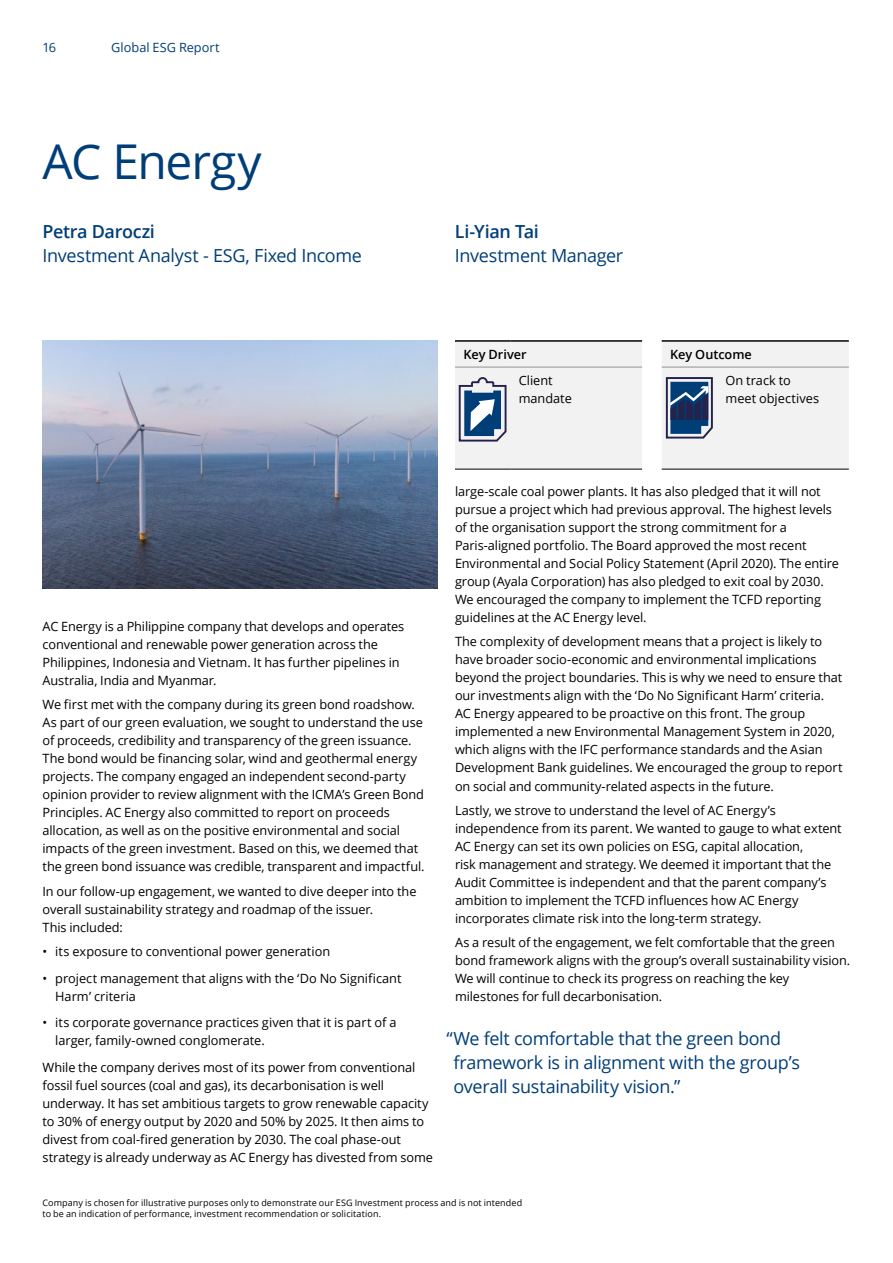
<style>
.page{position:relative;width:893px;height:1263px;background:#fff}
.page>*{position:absolute;margin:0;border:0;box-sizing:border-box;transform-origin:0 0}
.t1{font:48px "Open Sans";letter-spacing:-.025em;color:#003e78}
.t2{font:18px/24px "Open Sans";letter-spacing:-.02em;color:#003e78}
.t3{font:600 18px "Open Sans";letter-spacing:-.02em;color:#003e78}
.t4{font:12.75px/18px "Open Sans";letter-spacing:-.005em;color:#000}
.t5{font:600 12.75px "Open Sans";color:#000}
.t6{font:12.75px "Open Sans";color:#003e78}
.t7{font:9px/11.2px "Open Sans";letter-spacing:.01em;color:#000}
</style>
<div class="page">
<img style="left:43px;top:340px;width:395px;height:249px">
<hr style="left:455px;top:340px;width:55px;height:2px;background:#000">
<hr style="left:510px;top:340px;width:132px;height:2px;background:#000">
<hr style="left:455px;top:469px;width:55px;height:1px;background:#000">
<hr style="left:510px;top:469px;width:132px;height:1px;background:#000">
<svg style="left:455px;top:341px;width:187px;height:128px"></svg>
<hr style="left:662px;top:340px;width:55px;height:2px;background:#000">
<hr style="left:717px;top:340px;width:132px;height:2px;background:#000">
<hr style="left:662px;top:469px;width:55px;height:1px;background:#000">
<hr style="left:717px;top:469px;width:132px;height:1px;background:#000">
<svg style="left:662px;top:341px;width:187px;height:128px"></svg>
<p class="t6" style="left:42px;top:39px;width:15px">16</p>
<p class="t6" style="left:111px;top:39px;width:110px">Global ESG Report</p>
<h1 class="t1" style="left:43px;top:129px;width:221px">AC Energy</h1>
<h2 class="t3" style="left:43px;top:220px;width:114px">Petra Daroczi</h2>
<h2 class="t2" style="left:43px;top:243px;width:321px">Investment Analyst - ESG, Fixed Income</h2>
<h2 class="t3" style="left:455px;top:220px;width:85px">Li-Yian Tai</h2>
<h2 class="t2" style="left:455px;top:243px;width:170px">Investment Manager</h2>
<p class="t5" style="left:463px;top:345px;width:65px">Key Driver</p>
<p class="t4" style="left:519px;top:371px;width:55px">Client mandate</p>
<p class="t5" style="left:670px;top:345px;width:83px">Key Outcome</p>
<p class="t4" style="left:725px;top:371px;width:95px">On track to meet objectives</p>
<p class="t4" style="left:43px;top:617px;width:363px">AC Energy is a Philippine company that develops and operates conventional and renewable power generation across the Philippines, Indonesia and Vietnam. It has further pipelines in Australia, India and Myanmar.</p>
<p class="t4" style="left:43px;top:695px;width:384px">We first met with the company during its green bond roadshow.<br>As part of our green evaluation, we sought to understand the use of proceeds, credibility and transparency of the green issuance.<br>The bond would be financing solar, wind and geothermal energy projects. The company engaged an independent second-party opinion provider to review alignment with the ICMA’s Green Bond Principles. AC Energy also committed to report on proceeds allocation, as well as on the positive environmental and social impacts of the green investment. Based on this, we deemed that the green bond issuance was credible, transparent and impactful.</p>
<p class="t4" style="left:43px;top:882px;width:375px">In our follow-up engagement, we wanted to dive deeper into the overall sustainability strategy and roadmap of the issuer.<br>This included:</p>
<p class="t4" style="left:43px;top:942px;width:289px">• its exposure to conventional power generation</p>
<p class="t4" style="left:55px;top:969px;width:348px;text-indent:-13px">• project management that aligns with the ‘Do No Significant<br>Harm’ criteria</p>
<p class="t4" style="left:55px;top:1013px;width:343px;text-indent:-13px">• its corporate governance practices given that it is part of a larger, family-owned conglomerate.</p>
<p class="t4" style="left:43px;top:1058px;width:392px">While the company derives most of its power from conventional fossil fuel sources (coal and gas), its decarbonisation is well underway. It has set ambitious targets to grow renewable capacity to 30% of energy output by 2020 and 50% by 2025. It then aims to divest from coal-fired generation by 2030. The coal phase-out strategy is already underway as AC Energy has divested from some</p>
<p class="t4" style="left:455px;top:482px;width:385px">large-scale coal power plants. It has also pledged that it will not pursue a project which had previous approval. The highest levels of the organisation support the strong commitment for a Paris-aligned portfolio. The Board approved the most recent Environmental and Social Policy Statement (April 2020). The entire group (Ayala Corporation) has also pledged to exit coal by 2030.<br>We encouraged the company to implement the TCFD reporting guidelines at the AC Energy level.</p>
<p class="t4" style="left:455px;top:632px;width:389px">The complexity of development means that a project is likely to have broader socio-economic and environmental implications beyond the project boundaries. This is why we need to ensure that our investments align with the ‘Do No Significant Harm’ criteria.<br>AC Energy appeared to be proactive on this front. The group implemented a new Environmental Management System in 2020, which aligns with the IFC performance standards and the Asian Development Bank guidelines. We encouraged the group to report on social and community-related aspects in the future.</p>
<p class="t4" style="left:455px;top:801px;width:388px">Lastly, we strove to understand the level of AC Energy’s independence from its parent. We wanted to gauge to what extent AC Energy can set its own policies on ESG, capital allocation,<br>risk management and strategy. We deemed it important that the Audit Committee is independent and that the parent company’s ambition to implement the TCFD influences how AC Energy incorporates climate risk into the long-term strategy.</p>
<p class="t4" style="left:455px;top:933px;width:397px">As a result of the engagement, we felt comfortable that the green bond framework aligns with the group’s overall sustainability vision.<br>We will continue to check its progress on reaching the key milestones for full decarbonisation.</p>
<h2 class="t2" style="left:453px;top:1026px;width:348px;text-indent:-7px">“We felt comfortable that the green bond framework is in alignment with the group’s overall sustainability vision.”</h2>
<p class="t7" style="left:43px;top:1197px;width:481px">Company is chosen for illustrative purposes only to demonstrate our ESG Investment process and is not intended to be an indication of performance, investment recommendation or solicitation.</p>
</div>
